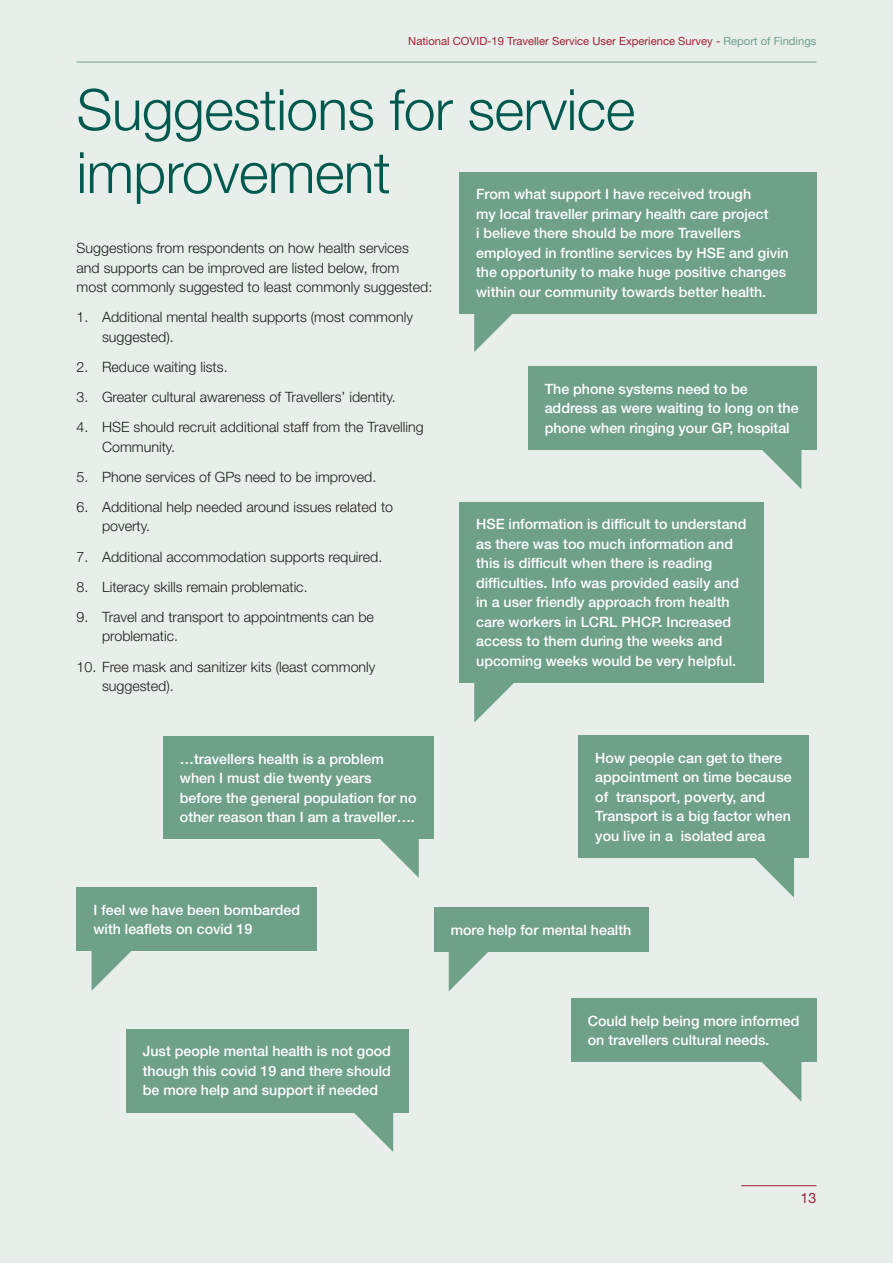
<style>
.page{position:relative;width:893px;height:1263px;background:#e8efeb}
.page>*{position:absolute;margin:0;border:0;box-sizing:border-box;transform-origin:0 0}
.Chapter_title{font:300 57px/63px "Helvetica Neue LT Std";letter-spacing:-.01em;color:#00594e}
.body_bold_white{font:500 14.25px/19.5px "Helvetica Neue LT Std";color:#fff}
.body{font:300 14.25px/19.5px "Helvetica Neue LT Std";color:#1d1d1b}
.t1{font:14.25px "Helvetica Neue LT Std";color:#a32035}
.t2{font:11.25px "Helvetica Neue LT Std";color:#a32035}
.s1{color:#6fa088}
</style>
<div class="page">
<hr style="left:77px;top:62px;width:739px;height:1px;background:#6fa088">
<hr style="left:741px;top:1185px;width:75px;height:1px;background:#a32035">
<div style="left:459px;top:172px;width:357px;height:142px;background:#6fa088"></div>
<svg style="left:474px;top:314px;width:38px;height:38px"></svg>
<div style="left:459px;top:502px;width:305px;height:181px;background:#6fa088"></div>
<svg style="left:474px;top:683px;width:40px;height:40px"></svg>
<div style="left:434px;top:907px;width:214px;height:45px;background:#6fa088"></div>
<svg style="left:449px;top:952px;width:39px;height:39px"></svg>
<div style="left:77px;top:887px;width:240px;height:64px;background:#6fa088"></div>
<svg style="left:92px;top:951px;width:39px;height:39px"></svg>
<div style="left:528px;top:366px;width:288px;height:84px;background:#6fa088"></div>
<svg style="left:762px;top:450px;width:39px;height:39px"></svg>
<div style="left:578px;top:736px;width:231px;height:122px;background:#6fa088"></div>
<svg style="left:754px;top:858px;width:40px;height:39px"></svg>
<div style="left:163px;top:736px;width:271px;height:103px;background:#6fa088"></div>
<svg style="left:380px;top:839px;width:39px;height:39px"></svg>
<div style="left:126px;top:1029px;width:282px;height:83px;background:#6fa088"></div>
<svg style="left:352px;top:1112px;width:41px;height:40px"></svg>
<div style="left:571px;top:998px;width:245px;height:64px;background:#6fa088"></div>
<svg style="left:761px;top:1062px;width:40px;height:40px"></svg>
<p class="t2" style="left:408px;top:34px;width:410px">National COVID-19 Traveller Service User Experience Survey - <span class="s1">Report of Findings</span></p>
<p class="Chapter_title" style="left:77px;top:77px;width:560px">Suggestions for service improvement</p>
<p class="body" style="left:77px;top:238px;width:357px">Suggestions from respondents on how health services and supports can be improved are listed below, from most commonly suggested to least commonly suggested:</p>
<p class="body" style="left:102px;top:307px;width:312px;text-indent:-26px">1. Additional mental health supports (most commonly suggested).</p>
<p class="body" style="left:77px;top:357px;width:153px">2. Reduce waiting lists.</p>
<p class="body" style="left:77px;top:387px;width:321px">3. Greater cultural awareness of Travellers’ identity.</p>
<p class="body" style="left:102px;top:417px;width:323px;text-indent:-26px">4. HSE should recruit additional staff from the Travelling<br>Community.</p>
<p class="body" style="left:77px;top:467px;width:301px">5. Phone services of GPs need to be improved.</p>
<p class="body" style="left:102px;top:497px;width:293px;text-indent:-26px">6. Additional help needed around issues related to poverty.</p>
<p class="body" style="left:77px;top:546px;width:307px">7. Additional accommodation supports required.</p>
<p class="body" style="left:77px;top:577px;width:233px">8. Literacy skills remain problematic.</p>
<p class="body" style="left:102px;top:607px;width:273px;text-indent:-26px">9. Travel and transport to appointments can be problematic.</p>
<p class="body" style="left:102px;top:656px;width:275px;text-indent:-26px">10. Free mask and sanitizer kits (least commonly suggested).</p>
<p class="body_bold_white" style="left:476px;top:184px;width:314px">From what support I have received trough<br>my local traveller primary health care project<br>i believe there should be more Travellers employed in frontline services by HSE and givin the opportunity to make huge positive changes within our community towards better health.</p>
<p class="body_bold_white" style="left:545px;top:379px;width:255px">The phone systems need to be address as were waiting to long on the phone when ringing your GP, hospital</p>
<p class="body_bold_white" style="left:476px;top:514px;width:272px">HSE information is difficult to understand as there was too much information and this is difficult when there is reading difficulties. Info was provided easily and in a user friendly approach from health care workers in LCRL PHCP. Increased access to them during the weeks and upcoming weeks would be very helpful.</p>
<p class="body_bold_white" style="left:180px;top:749px;width:238px">…travellers health is a problem when I must die twenty years before the general population for no other reason than I am a traveller….</p>
<p class="body_bold_white" style="left:94px;top:900px;width:208px">I feel we have been bombarded with leaflets on covid 19</p>
<p class="body_bold_white" style="left:143px;top:1041px;width:250px;text-align:justify">Just people mental health is not good though this covid 19 and there should be more help and support if needed</p>
<p class="body_bold_white" style="left:595px;top:748px;width:198px">How people can get to there appointment on time because of transport, poverty, and<br>Transport is a big factor when you live in a isolated area</p>
<p class="body_bold_white" style="left:451px;top:920px;width:182px">more help for mental health</p>
<p class="body_bold_white" style="left:588px;top:1011px;width:213px">Could help being more informed on travellers cultural needs.</p>
<p class="t1" style="left:801px;top:1189px;width:17px">13</p>
</div>
